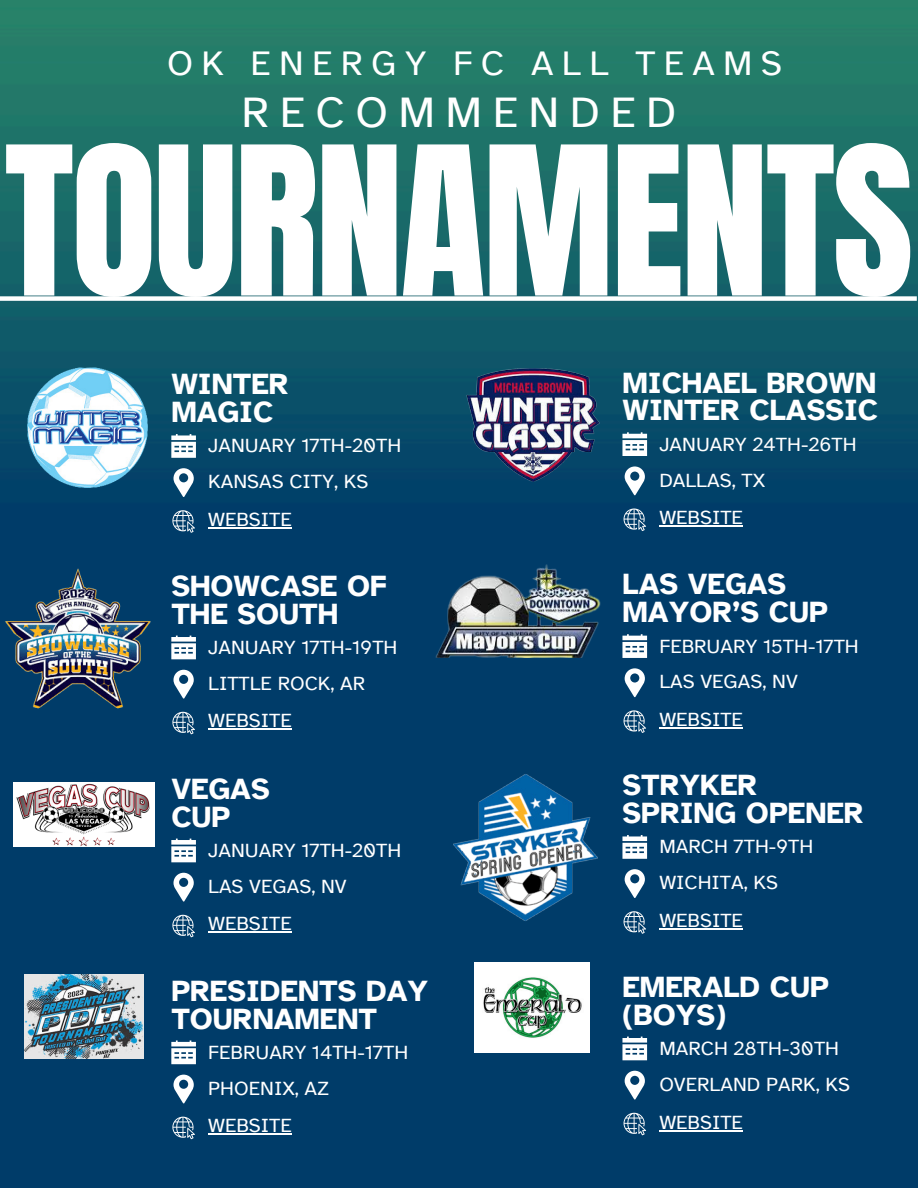
<style>
.page{position:relative;width:918px;height:1188px;background:#fff}
.page>*{position:absolute;margin:0;border:0;box-sizing:border-box;transform-origin:0 0}
.t1{font:175.95px "Anton";letter-spacing:-.015em;color:#fff}
.t2{font:44.85px "Atkinson Hyperlegible";letter-spacing:.23em;color:#fff}
.t3{font:35.85px "Atkinson Hyperlegible";letter-spacing:.23em;color:#fff}
.t4{font:700 30.15px "Atkinson Hyperlegible";color:#fff}
.t5{font:20.1px "Atkinson Hyperlegible";color:#fff}
</style>
<div class="page">
<img style="left:0;top:0;width:918px;height:1188px">
<div style="left:0;top:296px;width:917px;height:5px;background:#fff"></div>
<svg style="left:171px;top:636px;width:25px;height:23px"></svg>
<svg style="left:174px;top:670px;width:20px;height:29px"></svg>
<svg style="left:172px;top:712px;width:23px;height:22px"></svg>
<svg style="left:171px;top:434px;width:25px;height:24px"></svg>
<svg style="left:174px;top:468px;width:20px;height:29px"></svg>
<svg style="left:172px;top:510px;width:23px;height:23px"></svg>
<svg style="left:171px;top:839px;width:25px;height:23px"></svg>
<svg style="left:174px;top:873px;width:20px;height:29px"></svg>
<svg style="left:172px;top:915px;width:23px;height:22px"></svg>
<svg style="left:171px;top:1040px;width:25px;height:24px"></svg>
<svg style="left:174px;top:1075px;width:20px;height:29px"></svg>
<svg style="left:172px;top:1117px;width:23px;height:22px"></svg>
<img style="left:0;top:554px;width:159px;height:168px">
<img style="left:451px;top:368px;width:163px;height:114px">
<svg style="left:622px;top:432px;width:25px;height:24px"></svg>
<svg style="left:625px;top:466px;width:20px;height:30px"></svg>
<svg style="left:624px;top:509px;width:22px;height:22px"></svg>
<svg style="left:622px;top:634px;width:25px;height:24px"></svg>
<svg style="left:625px;top:668px;width:20px;height:30px"></svg>
<svg style="left:624px;top:710px;width:22px;height:23px"></svg>
<hr style="left:659px;top:525px;width:84px;height:1px;background:#fff">
<hr style="left:659px;top:727px;width:84px;height:1px;background:#fff">
<img style="left:432px;top:533px;width:176px;height:125px">
<svg style="left:622px;top:1037px;width:25px;height:23px"></svg>
<svg style="left:625px;top:1071px;width:20px;height:29px"></svg>
<svg style="left:624px;top:1113px;width:22px;height:22px"></svg>
<hr style="left:659px;top:1130px;width:84px;height:2px;background:#fff">
<svg style="left:622px;top:835px;width:25px;height:24px"></svg>
<svg style="left:625px;top:869px;width:20px;height:29px"></svg>
<svg style="left:624px;top:911px;width:22px;height:23px"></svg>
<hr style="left:659px;top:928px;width:84px;height:1px;background:#fff">
<img style="left:475px;top:963px;width:114px;height:90px">
<img style="left:24px;top:975px;width:120px;height:84px">
<img style="left:28px;top:368px;width:119px;height:119px">
<img style="left:14px;top:783px;width:141px;height:64px">
<img style="left:451px;top:773px;width:149px;height:149px">
<hr style="left:208px;top:729px;width:84px;height:1px;background:#fff">
<hr style="left:208px;top:527px;width:84px;height:1px;background:#fff">
<hr style="left:208px;top:932px;width:84px;height:1px;background:#fff">
<hr style="left:208px;top:1133px;width:84px;height:2px;background:#fff">
<p class="t3" style="left:167px;top:41px;width:617px">OK ENERGY FC ALL TEAMS</p>
<p class="t2" style="left:242px;top:85px;width:436px">RECOMMENDED</p>
<p class="t1" style="left:4px;top:95px;width:911px">TOURNAMENTS</p>
<p class="t4" style="left:171px;top:366px;width:119px">WINTER</p>
<h3 class="t4" style="left:622px;top:364px;width:255px">MICHAEL BROWN</h3>
<p class="t4" style="left:171px;top:393px;width:103px">MAGIC</p>
<p class="t4" style="left:622px;top:392px;width:257px">WINTER CLASSIC</p>
<p class="t5" style="left:208px;top:433px;width:195px">JANUARY 17TH-20TH</p>
<p class="t5" style="left:208px;top:469px;width:162px">KANSAS CITY, KS</p>
<h2 class="t5" style="left:659px;top:432px;width:199px">JANUARY 24TH-26TH</h2>
<h1 class="t5" style="left:659px;top:467px;width:107px">DALLAS, TX</h1>
<p class="t5" style="left:208px;top:507px;width:85px">WEBSITE</p>
<p class="t5" style="left:659px;top:505px;width:85px">WEBSITE</p>
<p class="t4" style="left:171px;top:567px;width:217px">SHOWCASE OF</p>
<p class="t4" style="left:622px;top:566px;width:165px">LAS VEGAS</p>
<h4 class="t4" style="left:171px;top:595px;width:168px">THE SOUTH</h4>
<p class="t4" style="left:622px;top:594px;width:207px">MAYOR’S CUP</p>
<p class="t5" style="left:208px;top:635px;width:191px">JANUARY 17TH-19TH</p>
<h4 class="t5" style="left:208px;top:671px;width:159px">LITTLE ROCK, AR</h4>
<h4 class="t5" style="left:659px;top:633px;width:201px">FEBRUARY 15TH-17TH</h4>
<h4 class="t5" style="left:659px;top:669px;width:140px">LAS VEGAS, NV</h4>
<p class="t5" style="left:208px;top:708px;width:85px">WEBSITE</p>
<p class="t5" style="left:659px;top:707px;width:85px">WEBSITE</p>
<h4 class="t4" style="left:171px;top:770px;width:100px">VEGAS</h4>
<p class="t4" style="left:622px;top:767px;width:136px">STRYKER</p>
<p class="t4" style="left:171px;top:798px;width:61px">CUP</p>
<p class="t4" style="left:622px;top:794px;width:243px">SPRING OPENER</p>
<h4 class="t5" style="left:208px;top:838px;width:195px">JANUARY 17TH-20TH</h4>
<p class="t5" style="left:208px;top:874px;width:140px">LAS VEGAS, NV</p>
<h4 class="t5" style="left:659px;top:834px;width:156px">MARCH 7TH-9TH</h4>
<h4 class="t5" style="left:659px;top:870px;width:120px">WICHITA, KS</h4>
<p class="t5" style="left:208px;top:911px;width:85px">WEBSITE</p>
<p class="t5" style="left:659px;top:908px;width:85px">WEBSITE</p>
<p class="t4" style="left:171px;top:972px;width:258px">PRESIDENTS DAY</p>
<p class="t4" style="left:622px;top:968px;width:208px">EMERALD CUP</p>
<p class="t4" style="left:171px;top:1000px;width:207px">TOURNAMENT</p>
<p class="t4" style="left:622px;top:996px;width:105px">(BOYS)</p>
<p class="t5" style="left:208px;top:1040px;width:202px">FEBRUARY 14TH-17TH</p>
<p class="t5" style="left:208px;top:1076px;width:123px">PHOENIX, AZ</p>
<p class="t5" style="left:659px;top:1036px;width:181px">MARCH 28TH-30TH</p>
<p class="t5" style="left:659px;top:1072px;width:192px">OVERLAND PARK, KS</p>
<p class="t5" style="left:208px;top:1113px;width:85px">WEBSITE</p>
<p class="t5" style="left:659px;top:1109px;width:85px">WEBSITE</p>
</div>
